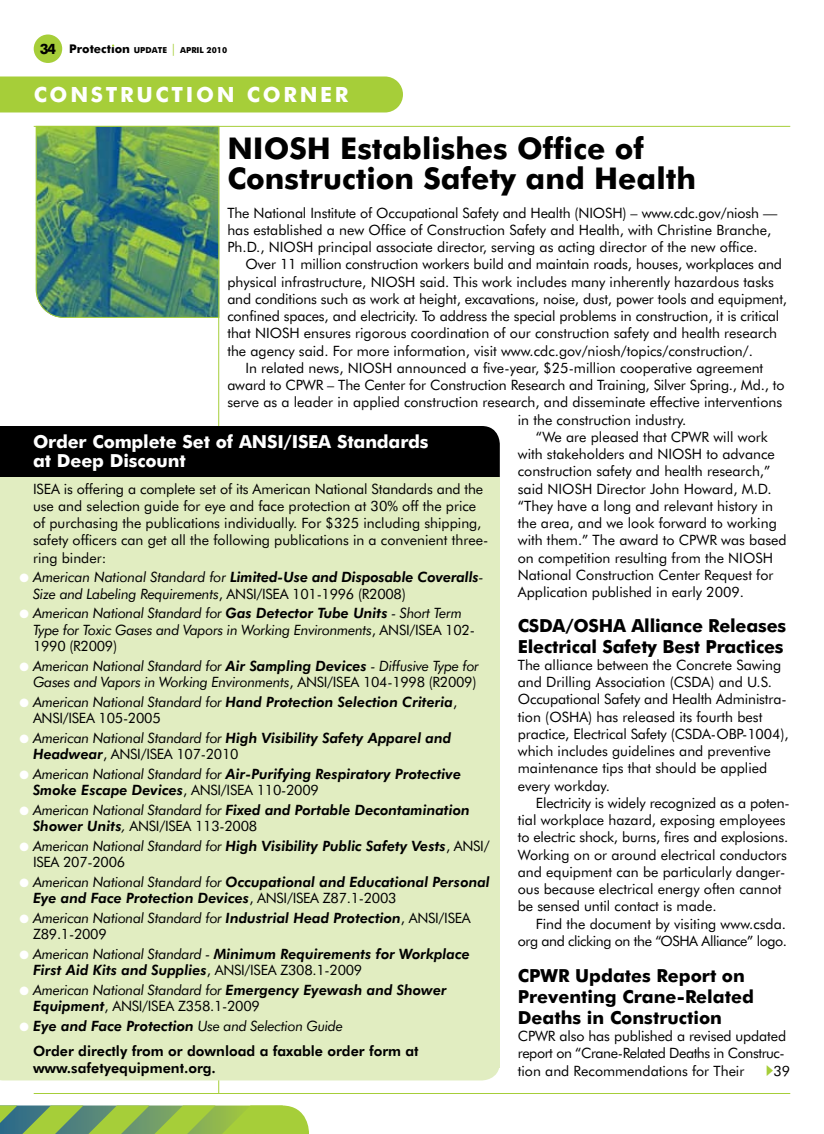
<style>
.page{position:relative;width:824px;height:1134px;background:#fff}
.page>*{position:absolute;margin:0;border:0;box-sizing:border-box;transform-origin:0 0}
.t1{font:700 30px/30px "Futura BT";color:#000}
.t2{font:700 21px "Futura BT";letter-spacing:.13em;color:#fff}
.t3{font:700 18px/21px "Futura BT";color:#000}
.t4{font:700 18px/19.5px "Futura BT";letter-spacing:-.01em;color:#fff}
.t5{font:14.25px/17.2px "Futura BT";color:#000}
.t6{font:italic 800 14.25px/16.5px "Futura BT";color:#000}
.t7{font:italic 14.25px/16.5px "Futura BT";letter-spacing:-.02em;color:#000}
.t8{font:800 14.25px/25.5px "Futura BT";color:#000}
.t9{font:14.25px/17.2px "Futura BT";letter-spacing:-.03em;color:#000;text-align:right}
.t10{font:700 14.25px "Futura BT";color:#000}
.t11{font:700 12px "Futura BT";color:#000}
.t12{font:700 8.25px "Futura BT";color:#000}
.s1{font-size:8.25px}
.s2{font-weight:400;font-size:12px;color:#a6ce39}
.s3{color:#fff}
.s4{font-weight:800}
.s5{font-style:normal}
.s6{font-weight:400}
.s7{font-weight:400;font-style:normal}
.s8{font-style:italic}
.s9{font-weight:400;font-style:italic}
.s10{font-family:"Sam Two Font";font-size:13.5px;color:#a6ce39}
</style>
<div class="page">
<hr style="left:218px;top:126px;width:1px;height:968px;background:#a6ce39">
<hr style="left:34px;top:1093px;width:756px;height:1px;background:#a6ce39">
<hr style="left:34px;top:126px;width:756px;height:1px;background:#a6ce39">
<svg style="left:0;top:1106px;width:309px;height:28px;background:#8bb552"></svg>
<div style="left:34px;top:35px;width:28px;height:28px;background:#a6ce39;border-radius:50%"></div>
<div style="left:0;top:1068px;width:499px;height:12px;background:#e1edc1"></div>
<div style="left:0;top:426px;width:500px;height:51px;background:#000"></div>
<div style="left:0;top:477px;width:500px;height:591px;background:#e1edc1"></div>
<div style="left:0;top:76px;width:403px;height:36px;background:#a6ce39"></div>
<svg style="left:35px;top:126px;width:184px;height:192px;background:#58926c"></svg>
<p class="t10" style="left:40px;top:40px;width:18px">34</p>
<p class="t11" style="left:69px;top:42px;width:71px">Protection <span class="s1">update</span></p>
<p class="t12" style="left:171px;top:45px;width:58px"><span class="s2">|</span> APRIL 2010</p>
<h2 class="t2" style="left:34px;top:82px;width:316px">CONSTRUCTION CORNER</h2>
<h1 class="t1" style="left:227px;top:133px;width:470px">NIOSH Establishes Office of<br>Construction Safety and Health</h1>
<p class="t5" style="left:227px;top:204px;width:551px">The National Institute of Occupational Safety and Health (NIOSH) – www.cdc.gov/niosh — has established a new Office of Construction Safety and Health, with Christine Branche,<br>Ph.D., NIOSH principal associate director, serving as acting director of the new office.</p>
<p class="t5" style="left:245px;top:255px;width:538px">Over 11 million construction workers build and maintain roads, houses, workplaces and</p>
<p class="t5" style="left:227px;top:273px;width:548px">physical infrastructure, NIOSH said. This work includes many inherently hazardous tasks</p>
<p class="t5" style="left:227px;top:290px;width:561px">and conditions such as work at height, excavations, noise, dust, power tools and equipment,</p>
<p class="t5" style="left:227px;top:307px;width:553px">confined spaces, and electricity. To address the special problems in construction, it is critical</p>
<p class="t5" style="left:227px;top:324px;width:551px">that NIOSH ensures rigorous coordination of our construction safety and health research</p>
<p class="t5" style="left:227px;top:342px;width:527px">the agency said. For more information, visit www.cdc.gov/niosh/topics/construction/.</p>
<p class="t5" style="left:245px;top:359px;width:519px">In related news, NIOSH announced a five-year, $25-million cooperative agreement</p>
<p class="t5" style="left:227px;top:376px;width:558px">award to CPWR – The Center for Construction Research and Training, Silver Spring., Md., to</p>
<p class="t5" style="left:227px;top:394px;width:556px">serve as a leader in applied construction research, and disseminate effective interventions</p>
<p class="t4" style="left:33px;top:432px;width:397px">Order Complete Set of ANSI/ISEA Standards at Deep Discount</p>
<p class="t5" style="left:33px;top:480px;width:457px">ISEA is offering a complete set of its American National Standards and the use and selection guide for eye and face protection at 30% off the price of purchasing the publications individually. For $325 including shipping, safety officers can get all the following publications in a convenient three&shy;ring binder:</p>
<p class="t7" style="left:33px;top:569px;width:452px;text-indent:-13px"><span class="s3">●</span> American National Standard for <span class="s4">Limited-Use and Disposable Coveralls</span>-<br>Size and Labeling Requirements<span class="s5">, ANSI/ISEA 101-1996 (R2008)</span></p>
<p class="t7" style="left:33px;top:605px;width:443px;text-indent:-13px"><span class="s3">●</span> American National Standard for <span class="s4">Gas Detector Tube Units</span> - Short Term<br>Type for Toxic Gases and Vapors in Working Environments<span class="s5">, ANSI/ISEA 102-<br>1990 (R2009)</span></p>
<p class="t7" style="left:20px;top:657px;width:461px;text-align:right"><span class="s3">●</span> American National Standard for <span class="s4">Air Sampling Devices</span> - Diffusive Type for<br>Gases and Vapors in Working Environments<span class="s5">, ANSI/ISEA 104-1998 (R2009)</span></p>
<p class="t6" style="left:33px;top:693px;width:425px;text-indent:-13px"><span class="s3">●</span> <span class="s6">American National Standard for</span> Hand Protection Selection Criteria<span class="s7">,<br>ANSI/ISEA 105-2005</span></p>
<p class="t6" style="left:33px;top:729px;width:420px;text-indent:-13px"><span class="s3">●</span> <span class="s6">American National Standard for</span> High Visibility Safety Apparel and<br>Headwear<span class="s7">, ANSI/ISEA 107-2010</span></p>
<p class="t6" style="left:33px;top:765px;width:429px;text-indent:-13px"><span class="s3">●</span> <span class="s6">American National Standard for</span> Air-Purifying Respiratory Protective<br>Smoke Escape Devices<span class="s7">, ANSI/ISEA 110-2009</span></p>
<p class="t6" style="left:33px;top:801px;width:438px;text-indent:-13px"><span class="s3">●</span> <span class="s6">American National Standard for</span> Fixed and Portable Decontamination<br>Shower Units<span class="s6">,</span> <span class="s7">ANSI/ISEA 113-2008</span></p>
<p class="t6" style="left:33px;top:837px;width:458px;text-indent:-13px"><span class="s3">●</span> <span class="s6">American National Standard for</span> High Visibility Public Safety Vests<span class="s7">, ANSI/<br>ISEA 207-2006</span></p>
<p class="t6" style="left:33px;top:873px;width:458px;text-indent:-13px"><span class="s3">●</span> <span class="s6">American National Standard for</span> Occupational and Educational Personal<br>Eye and Face Protection Devices<span class="s7">, ANSI/ISEA Z87.1-2003</span></p>
<p class="t7" style="left:33px;top:909px;width:439px;text-indent:-13px"><span class="s3">●</span> American National Standard for <span class="s4">Industrial Head Protection</span><span class="s5">, ANSI/ISEA<br>Z89.1-2009</span></p>
<p class="t6" style="left:33px;top:945px;width:438px;text-indent:-13px"><span class="s3">●</span> <span class="s6">American National Standard -</span> Minimum Requirements for Workplace<br>First Aid Kits and Supplies<span class="s7">, ANSI/ISEA Z308.1-2009</span></p>
<p class="t6" style="left:33px;top:981px;width:415px;text-indent:-13px"><span class="s3">●</span> <span class="s6">American National Standard for</span> Emergency Eyewash and Shower<br>Equipment<span class="s7">, ANSI/ISEA Z358.1-2009</span></p>
<p class="t8" style="left:33px;top:1013px;width:387px;text-indent:-13px"><span class="s3">●</span> <span class="s8">Eye and Face Protection</span> <span class="s9">Use and Selection Guide<br></span>Order directly from or download a faxable order form at</p>
<p class="t8" style="left:33px;top:1055px;width:184px">www.safetyequipment.org.</p>
<p class="t5" style="left:518px;top:411px;width:170px">in the construction industry.</p>
<p class="t5" style="left:536px;top:428px;width:233px">“We are pleased that CPWR will work</p>
<p class="t5" style="left:518px;top:445px;width:258px">with stakeholders and NIOSH to advance</p>
<p class="t5" style="left:518px;top:462px;width:254px">construction safety and health research,”</p>
<p class="t5" style="left:518px;top:480px;width:255px">said NIOSH Director John Howard, M.D.</p>
<p class="t5" style="left:518px;top:497px;width:257px">“They have a long and relevant history in</p>
<p class="t5" style="left:518px;top:514px;width:260px">the area, and we look forward to working</p>
<p class="t5" style="left:518px;top:531px;width:270px">with them.” The award to CPWR was based</p>
<p class="t5" style="left:518px;top:549px;width:257px">on competition resulting from the NIOSH</p>
<p class="t5" style="left:518px;top:566px;width:257px">National Construction Center Request for</p>
<p class="t5" style="left:518px;top:583px;width:228px">Application published in early 2009.</p>
<p class="t3" style="left:518px;top:614px;width:270px">CSDA/OSHA Alliance Releases<br>Electrical Safety Best Practices</p>
<p class="t5" style="left:518px;top:656px;width:272px">The alliance between the Concrete Sawing and Drilling Association (CSDA) and U.S.<br>Occupational Safety and Health Administra&shy;tion (OSHA) has released its fourth best practice, Electrical Safety (CSDA-OBP-1004), which includes guidelines and preventive maintenance tips that should be applied every workday.</p>
<p class="t5" style="left:518px;top:794px;width:273px;text-indent:18px">Electricity is widely recognized as a poten&shy;tial workplace hazard, exposing employees to electric shock, burns, fires and explosions.<br>Working on or around electrical conductors and equipment can be particularly danger&shy;ous because electrical energy often cannot be sensed until contact is made.</p>
<p class="t9" style="left:518px;top:915px;width:271px">Find the document by visiting www.csda. org and clicking on the “OSHA Alliance” logo.</p>
<p class="t3" style="left:518px;top:965px;width:238px">CPWR Updates Report on<br>Preventing Crane-Related<br>Deaths in Construction</p>
<p class="t5" style="left:518px;top:1027px;width:270px;text-align:justify">CPWR also has published a revised updated report on “Crane-Related Deaths in Construc&shy;tion and Recommendations for Their</p>
<p class="t5" style="left:766px;top:1062px;width:25px"><span class="s10">a</span>39</p>
</div>
